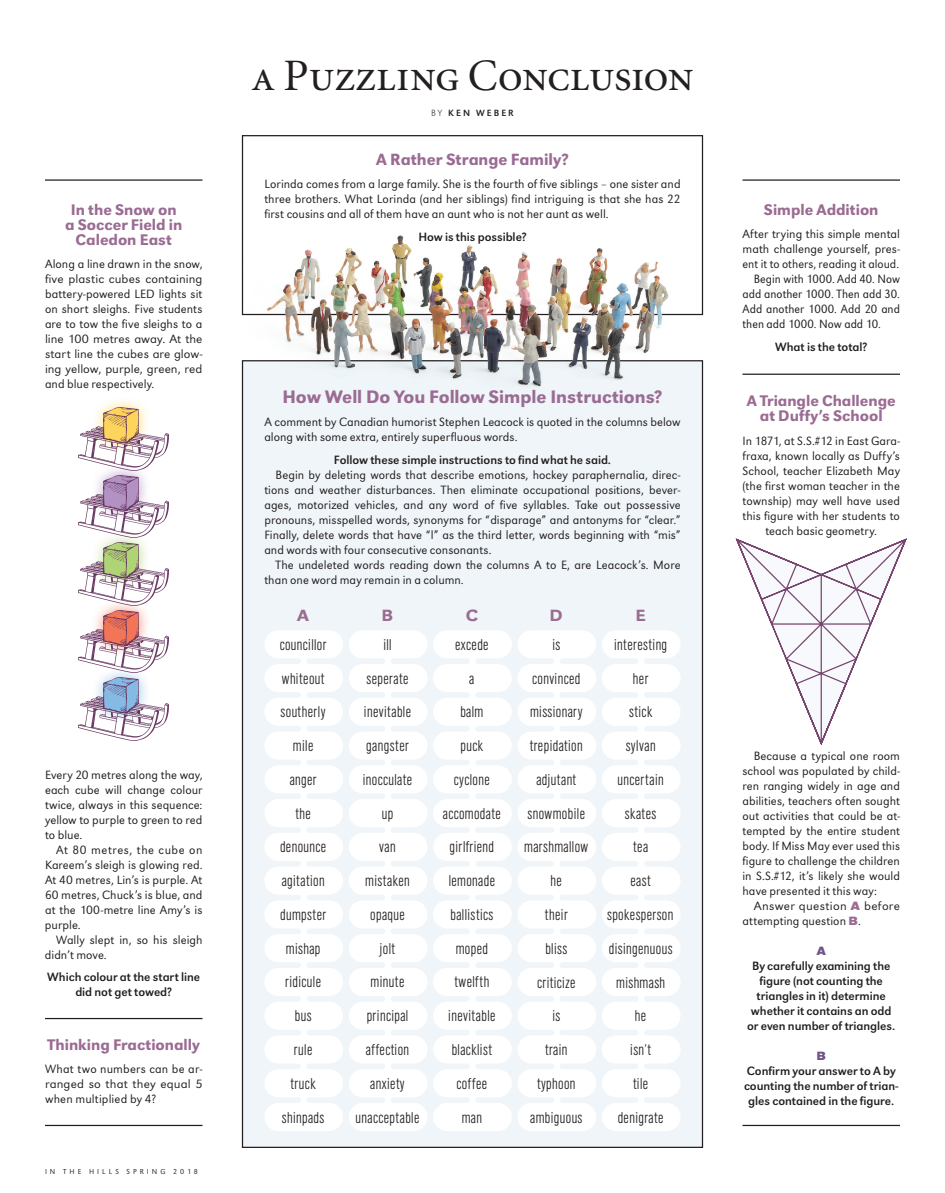
<style>
.page{position:relative;width:945px;height:1193px;background:#fff}
.page>*{position:absolute;margin:0;border:0;box-sizing:border-box;transform-origin:0 0}
.t1{font:45px "Minion Regular SC";letter-spacing:-.02em;color:#231f20}
.t2{font:500 18.75px "URW Grotesk T";color:#9b6c93}
.t3{font:500 16.88px "URW Grotesk T";color:#9b6c93}
.t4{font:16.88px "URW Grotesk T Medi Extr Wide";color:#9b6c93}
.t5{font:16.25px/33.8px "URW Grotesk T Ligh Cond";letter-spacing:.025em;color:#231f20;text-align:center}
.t6{font:500 16px/15px "URW Grotesk T";color:#9b6c93;text-align:center}
.t7{font:12.5px/15px "URW Grotesk T Ligh";letter-spacing:.005em;color:#231f20;text-align:justify}
.t8{font:12.5px/15px "URW Grotesk T";letter-spacing:-.005em;color:#231f20;text-align:center}
.t9{font:12.5px/15px "URW Grotesk T Ligh Wide";letter-spacing:.01em;color:#231f20;text-align:justify}
.t10{font:12.5px/15px "URW Grotesk T Ligh Narr";letter-spacing:.005em;color:#231f20;text-align:justify}
.t11{font:12.5px "URW Grotesk T Bold Extr Wide";color:#72558b}
.t12{font:9.38px "URW Grotesk T";letter-spacing:.21em;color:#231f20}
.t13{font:7.5px "URW Grotesk T Ligh";letter-spacing:.4em;color:#231f20}
.s1{font-family:"URW Grotesk T Extr Ligh"}
.s2{font-family:"URW Grotesk T Bold Extr Wide";color:#9b6c93}
</style>
<div class="page">
<div style="left:242px;top:361px;width:460px;height:786px;background:#eff5f8"></div>
<svg style="left:265px;top:630px;width:78px;height:501px"></svg>
<svg style="left:349px;top:630px;width:163px;height:501px"></svg>
<svg style="left:518px;top:630px;width:78px;height:501px"></svg>
<svg style="left:602px;top:630px;width:78px;height:501px"></svg>
<hr style="left:742px;top:179px;width:158px;height:2px;background:#231f20">
<hr style="left:45px;top:179px;width:157px;height:2px;background:#231f20">
<svg style="left:735px;top:538px;width:172px;height:207px"></svg>
<hr style="left:45px;top:1018px;width:157px;height:1px;background:#231f20">
<hr style="left:742px;top:373px;width:158px;height:2px;background:#231f20">
<div style="left:91px;top:463px;width:60px;height:59px;background:#b192c3;opacity:.9"></div>
<img style="left:79px;top:475px;width:90px;height:56px">
<div style="left:91px;top:531px;width:60px;height:59px;background:#aed475;opacity:.9"></div>
<img style="left:79px;top:543px;width:90px;height:56px">
<div style="left:91px;top:598px;width:60px;height:59px;background:#f37557;opacity:.9"></div>
<img style="left:79px;top:610px;width:90px;height:56px">
<div style="left:91px;top:666px;width:60px;height:59px;background:#85bae4;opacity:.9"></div>
<img style="left:79px;top:678px;width:90px;height:62px">
<img style="left:241px;top:194px;width:463px;height:254px">
<hr style="left:45px;top:1124px;width:157px;height:2px;background:#231f20">
<hr style="left:742px;top:1124px;width:158px;height:2px;background:#231f20">
<div style="left:91px;top:396px;width:60px;height:59px;background:#fed55c;opacity:.9"></div>
<img style="left:79px;top:408px;width:90px;height:62px">
<p class="t6" style="left:65px;top:202px;width:119px">In the Snow on a Soccer Field in<br>Caledon East</p>
<p class="t7" style="left:45px;top:257px;width:159px">Along a line drawn in the snow,</p>
<p class="t9" style="left:45px;top:272px;width:159px">five plastic cubes containing</p>
<p class="t7" style="left:45px;top:287px;width:159px">battery-powered LED lights sit on short sleighs. Five students are to tow the five sleighs to a</p>
<p class="t9" style="left:45px;top:332px;width:159px">line 100 metres away. At the start line the cubes are glow&shy;ing yellow, purple, green, red</p>
<p class="t7" style="left:45px;top:377px;width:111px">and blue respectively.</p>
<p class="t7" style="left:45px;top:767px;width:159px">Every 20 metres along the way, each cube will change colour twice, always in this sequence: yellow to purple to green to red to blue.</p>
<p class="t7" style="left:45px;top:842px;width:159px;text-indent:11px">At 80 metres, the cube on Kareem’s sleigh is glowing red.<br>At 40 metres, Lin’s is purple. At 60 metres, Chuck’s is blue, and at the 100-metre line Amy’s is purple.</p>
<p class="t7" style="left:45px;top:932px;width:159px;text-indent:11px">Wally slept in, so his sleigh didn’t move.</p>
<p class="t8" style="left:47px;top:969px;width:154px">Which colour at the start line did not get towed?</p>
<p class="t6" style="left:48px;top:1036px;width:154px">Thinking Fractionally</p>
<p class="t7" style="left:45px;top:1061px;width:159px">What two numbers can be ar-</p>
<p class="t9" style="left:45px;top:1076px;width:159px">ranged so that they equal 5</p>
<p class="t7" style="left:45px;top:1091px;width:112px">when multiplied by 4?</p>
<p class="t13" style="left:45px;top:1167px;width:154px">IN THE HILLS SPRING 2018</p>
<h1 class="t1" style="left:251px;top:53px;width:444px">a Puzzling Conclusion</h1>
<p class="t12" style="left:431px;top:108px;width:84px"><span class="s1">BY</span> KEN WEBER</p>
<h3 class="t3" style="left:376px;top:150px;width:194px">A Rather Strange Family?</h3>
<p class="t7" style="left:264px;top:177px;width:418px">Lorinda comes from a large family. She is the fourth of five siblings – one sister and three brothers. What Lorinda (and her siblings) find intriguing is that she has 22 first cousins and all of them have an aunt who is not her aunt as well.</p>
<p class="t8" style="left:418px;top:229px;width:110px">How is this possible?</p>
<h2 class="t2" style="left:282px;top:386px;width:382px">How Well Do You Follow Simple Instructions?</h2>
<p class="t7" style="left:264px;top:414px;width:418px">A comment by Canadian humorist Stephen Leacock is quoted in the columns below along with some extra, entirely superfluous words.</p>
<p class="t8" style="left:334px;top:452px;width:279px">Follow these simple instructions to find what he said.</p>
<p class="t7" style="left:264px;top:467px;width:418px;text-indent:11px">Begin by deleting words that describe emotions, hockey paraphernalia, direc&shy;tions and weather disturbances. Then eliminate occupational positions, bever&shy;ages, motorized vehicles, and any word of five syllables. Take out possessive pronouns, misspelled words, synonyms for “disparage” and antonyms for “clear.” Finally, delete words that have “l” as the third letter, words beginning with “mis” and words with four consecutive consonants.</p>
<p class="t7" style="left:264px;top:557px;width:418px;text-indent:11px">The undeleted words reading down the columns A to E, are Leacock’s. More than one word may remain in a column.</p>
<h3 class="t4" style="left:297px;top:606px;width:13px">A</h3>
<h3 class="t4" style="left:382px;top:606px;width:13px">B</h3>
<h3 class="t4" style="left:466px;top:606px;width:14px">C</h3>
<h3 class="t4" style="left:550px;top:606px;width:15px">D</h3>
<h3 class="t4" style="left:635px;top:606px;width:12px">E</h3>
<h3 class="t5" style="left:280px;top:627px;width:48px">councillor whiteout southerly mile anger<br>the denounce agitation dumpster mishap ridicule bus<br>rule truck shinpads</h3>
<h3 class="t5" style="left:356px;top:627px;width:65px">ill<br>seperate inevitable gangster inocculate up<br>van mistaken opaque<br>jolt<br>minute principal affection anxiety unacceptable</h3>
<h3 class="t5" style="left:443px;top:627px;width:60px">excede<br>a<br>balm<br>puck cyclone accomodate girlfriend lemonade ballistics moped twelfth inevitable blacklist coffee<br>man</h3>
<h3 class="t5" style="left:614px;top:627px;width:55px">interesting her<br>stick sylvan uncertain skates<br>tea<br>east</h3>
<h3 class="t5" style="left:524px;top:627px;width:66px">is<br>convinced missionary trepidation adjutant snowmobile marshmallow he<br>their<br>bliss criticize<br>is<br>train typhoon ambiguous</h3>
<h3 class="t5" style="left:607px;top:897px;width:68px">spokesperson</h3>
<h3 class="t5" style="left:609px;top:931px;width:65px">disingenuous mishmash he<br>isn’t<br>tile</h3>
<h3 class="t5" style="left:618px;top:1100px;width:48px">denigrate</h3>
<p class="t6" style="left:764px;top:202px;width:116px">Simple Addition</p>
<p class="t7" style="left:742px;top:227px;width:159px">After trying this simple mental math challenge yourself, pres&shy;ent it to others, reading it aloud.</p>
<p class="t10" style="left:742px;top:272px;width:159px;text-indent:11px">Begin with 1000. Add 40. Now add another 1000. Then add 30.<br>Add another 1000. Add 20 and then add 1000. Now add 10.</p>
<p class="t8" style="left:775px;top:339px;width:94px">What is the total?</p>
<p class="t6" style="left:747px;top:393px;width:151px">A Triangle Challenge at Duffy’s School</p>
<p class="t7" style="left:742px;top:433px;width:159px;text-align:center">In 1871, at S.S.#12 in East Gara&shy;fraxa, known locally as Duffy’s<br>School, teacher Elizabeth May (the first woman teacher in the township) may well have used this figure with her students to teach basic geometry.</p>
<p class="t7" style="left:742px;top:748px;width:159px;text-indent:11px">Because a typical one room school was populated by child&shy;ren ranging widely in age and abilities, teachers often sought out activities that could be at&shy;tempted by the entire student body. If Miss May ever used this figure to challenge the children in S.S.#12, it’s likely she would have presented it this way:</p>
<p class="t9" style="left:754px;top:898px;width:148px">Answer question <span class="s2">A</span> before</p>
<p class="t7" style="left:742px;top:913px;width:120px">attempting question <span class="s2">B</span>.</p>
<p class="t11" style="left:817px;top:943px;width:11px">A</p>
<p class="t8" style="left:747px;top:958px;width:150px">By carefully examining the figure (not counting the triangles in it) determine whether it contains an odd or even number of triangles.</p>
<p class="t11" style="left:816px;top:1048px;width:11px">B</p>
<p class="t8" style="left:744px;top:1063px;width:156px">Confirm your answer to A by counting the number of trian&shy;gles contained in the figure.</p>
</div>
